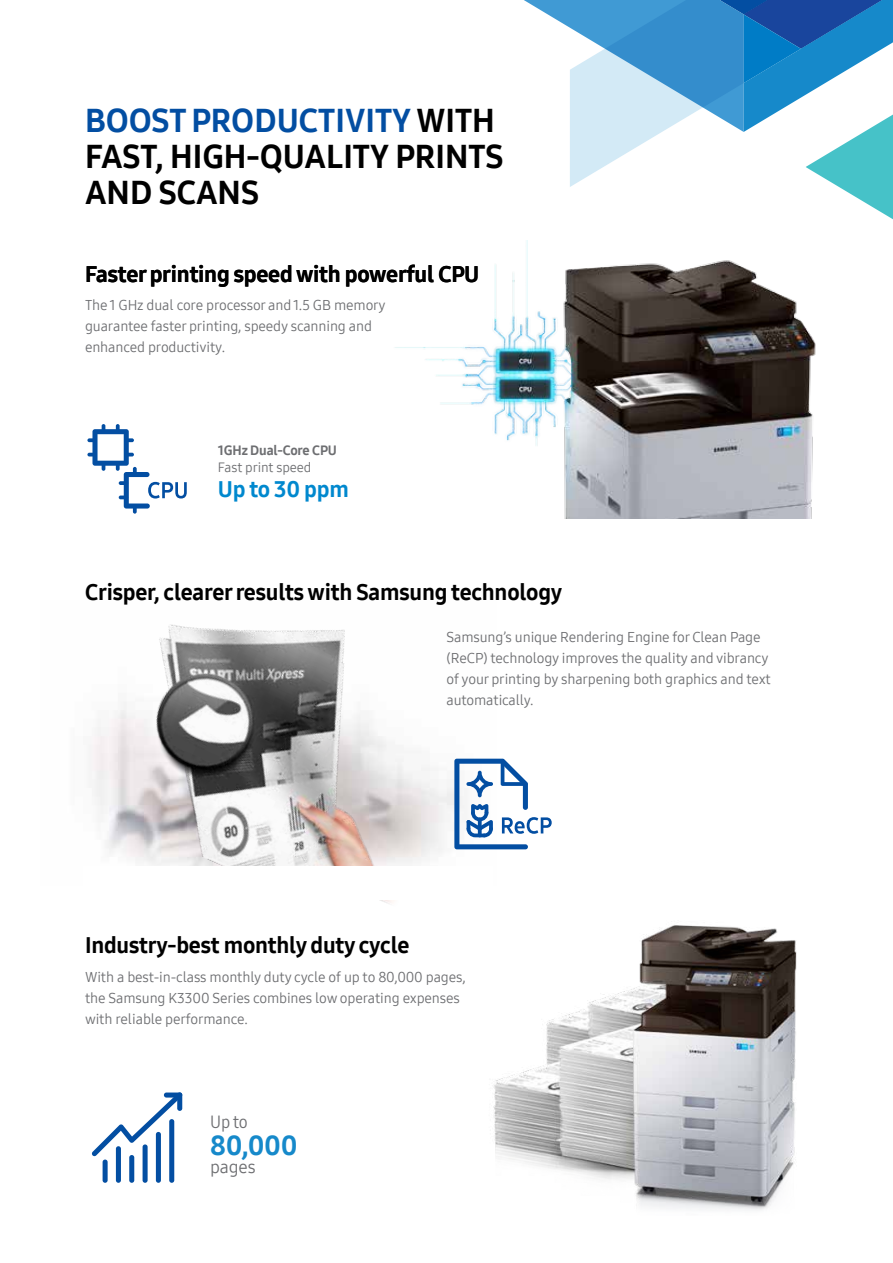
<style>
.page{position:relative;width:893px;height:1263px;background:#fff}
.page>*{position:absolute;margin:0;border:0;box-sizing:border-box;transform-origin:0 0}
.t1{font:33px/36px "Samsung One 800";color:#000}
.t2{font:27.45px "Samsung One 800";color:#1689ca}
.t3{font:22.5px "Samsung One 800";letter-spacing:-.01em;color:#000}
.t4{font:22.5px "Samsung One 800";letter-spacing:-.01em;color:#0088ce}
.t5{font:17.7px "Samsung One 400";letter-spacing:-.01em;color:#6d6e71}
.t6{font:17.7px "Samsung One 400 C";color:#6d6e71}
.t7{font:14.25px/21px "Samsung One 400";letter-spacing:-.01em;color:#6d6e71}
.t8{font:13.5px "Samsung One 800";letter-spacing:-.01em;color:#6d6e71}
.t9{font:13.5px "Samsung One 400";letter-spacing:-.01em;color:#6d6e71}
.s1{color:#034ea2}
</style>
<div class="page">
<svg style="left:524px;top:0;width:369px;height:219px"></svg>
<img style="left:395px;top:240px;width:421px;height:278px">
<img style="left:90px;top:624px;width:414px;height:280px">
<img style="left:471px;top:896px;width:326px;height:314px">
<svg style="left:133px;top:504px;width:4px;height:10px"></svg>
<svg style="left:87px;top:424px;width:100px;height:84px"></svg>
<svg style="left:454px;top:759px;width:98px;height:90px"></svg>
<svg style="left:92px;top:1092px;width:91px;height:91px"></svg>
<div style="left:83px;top:866px;width:410px;height:33px;background:#fff"></div>
<h1 class="t1" style="left:85px;top:102px;width:420px"><span class="s1">BOOST PRODUCTIVITY</span> WITH<br>FAST, HIGH-QUALITY PRINTS<br>AND SCANS</h1>
<h3 class="t3" style="left:85px;top:259px;width:396px">Faster printing speed with powerful CPU</h3>
<p class="t7" style="left:85px;top:295px;width:302px">The 1 GHz dual core processor and 1.5 GB memory guarantee faster printing, speedy scanning and enhanced productivity.</p>
<p class="t8" style="left:218px;top:441px;width:120px">1GHz Dual-Core CPU</p>
<p class="t9" style="left:218px;top:458px;width:95px">Fast print speed</p>
<h3 class="t4" style="left:218px;top:474px;width:132px">Up to 30 ppm</h3>
<h3 class="t3" style="left:85px;top:576px;width:479px">Crisper, clearer results with Samsung technology</h3>
<p class="t7" style="left:446px;top:626px;width:326px">Samsung’s unique Rendering Engine for Clean Page (ReCP) technology improves the quality and vibrancy of your printing by sharpening both graphics and text automatically.</p>
<h3 class="t3" style="left:85px;top:930px;width:326px">Industry-best monthly duty cycle</h3>
<p class="t7" style="left:85px;top:966px;width:382px">With a best-in-class monthly duty cycle of up to 80,000 pages, the Samsung K3300 Series combines low operating expenses with reliable performance.</p>
<p class="t6" style="left:210px;top:1110px;width:39px">Up to</p>
<h2 class="t2" style="left:210px;top:1127px;width:89px">80,000</h2>
<p class="t5" style="left:210px;top:1154px;width:47px">pages</p>
</div>
